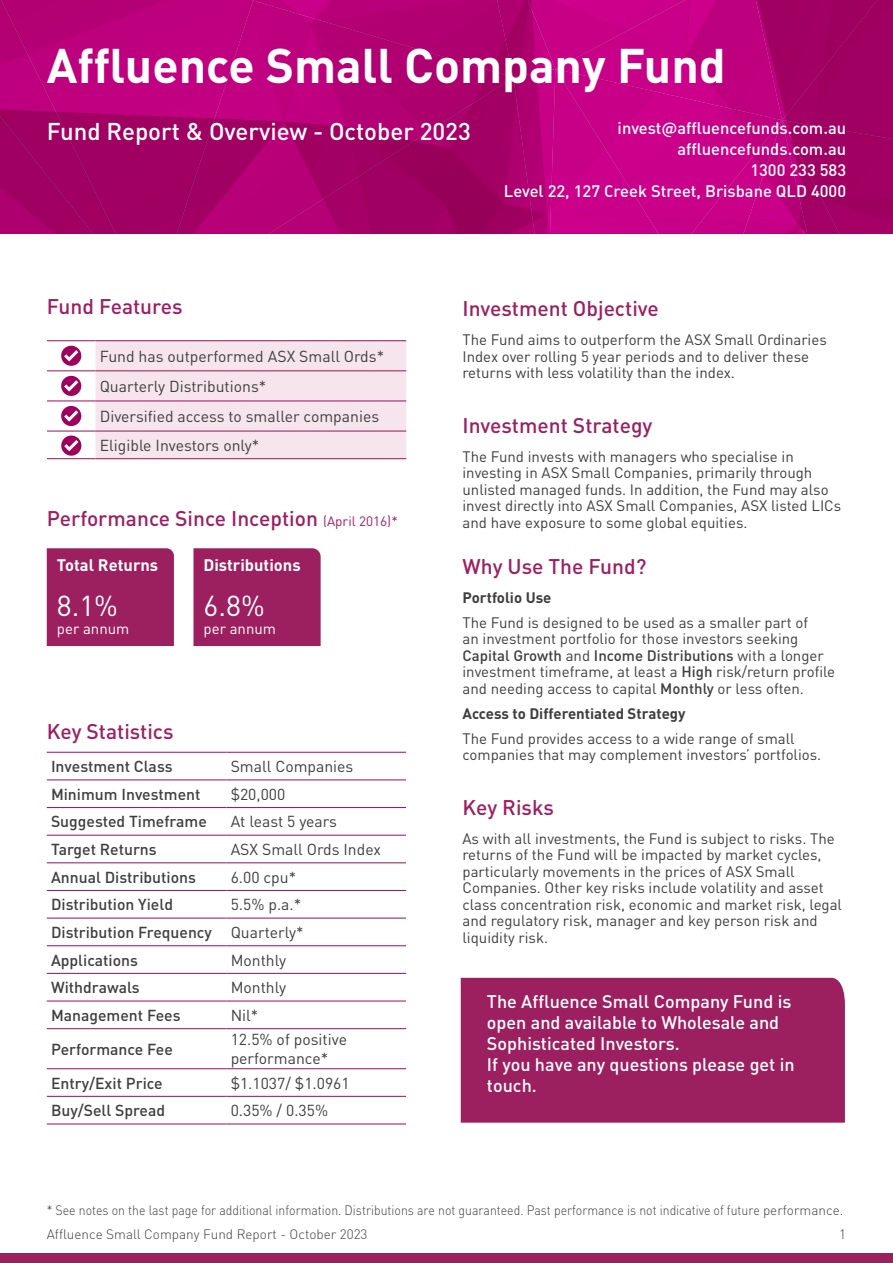
<style>
.page{position:relative;width:893px;height:1263px;background:#fff}
.page>*{position:absolute;margin:0;border:0;box-sizing:border-box;transform-origin:0 0}
.Aff_H1{font:700 48px "DIN Pro";color:#fff}
.Aff_H2{font:28.5px "DIN Pro";color:#fff}
.Aff_H2-2{font:500 24px "DIN Pro";color:#fff}
.Aff_H2-3{font:500 21px "DIN Pro";color:#9c1f60}
.t1{font:500 18px/21px "DIN Pro";color:#fff}
.t2{font:500 16.5px "DIN Pro";color:#fff}
.Aff_body_10_5pt_Black{font:700 16.5px "DIN Pro";color:#fff}
.Aff_body_10_5pt_Black-2{font:15.75px/19.5px "DIN Pro";color:#3e3e3f}
.Aff_body_10_5pt_Black-3{font:500 15.75px "DIN Pro";color:#3e3e3f}
.Aff_body_10_5pt_Black-4{font:15px/16.5px "DIN Pro";color:#3e3e3f}
.Aff_body_10_5pt_Black-5{font:700 15px "DIN Pro";color:#3e3e3f}
.Aff_H2-4{font:15px "DIN Pro";color:#fff}
.t3{font:300 13.5px "DIN Pro";color:#3e3e3f;scale:.91 1}
.t4{font:300 13.5px "DIN Pro";color:#3e3e3f}
.s1{font-weight:400;font-size:13.5px}
.s2{font-weight:500}
</style>
<div class="page">
<div style="left:0;top:1253px;width:893px;height:10px;background:#9c1f60"></div>
<svg style="left:0;top:0;width:893px;height:234px;background:#b30073"></svg>
<div style="left:47px;top:548px;width:127px;height:98px;background:#9c1f60"></div>
<div style="left:193px;top:548px;width:128px;height:98px;background:#9c1f60"></div>
<hr style="left:47px;top:752px;width:179px;height:1px;background:#9c1f60">
<hr style="left:226px;top:752px;width:180px;height:1px;background:#9c1f60">
<hr style="left:47px;top:779px;width:179px;height:1px;background:#9c1f60">
<hr style="left:226px;top:779px;width:180px;height:1px;background:#9c1f60">
<hr style="left:47px;top:807px;width:179px;height:1px;background:#9c1f60">
<hr style="left:226px;top:807px;width:180px;height:1px;background:#9c1f60">
<hr style="left:47px;top:835px;width:179px;height:1px;background:#9c1f60">
<hr style="left:226px;top:835px;width:180px;height:1px;background:#9c1f60">
<hr style="left:47px;top:862px;width:179px;height:1px;background:#9c1f60">
<hr style="left:226px;top:862px;width:180px;height:1px;background:#9c1f60">
<hr style="left:47px;top:890px;width:179px;height:1px;background:#9c1f60">
<hr style="left:226px;top:890px;width:180px;height:1px;background:#9c1f60">
<hr style="left:47px;top:917px;width:179px;height:2px;background:#9c1f60">
<hr style="left:226px;top:917px;width:180px;height:2px;background:#9c1f60">
<hr style="left:47px;top:945px;width:179px;height:1px;background:#9c1f60">
<hr style="left:226px;top:945px;width:180px;height:1px;background:#9c1f60">
<hr style="left:47px;top:973px;width:179px;height:1px;background:#9c1f60">
<hr style="left:226px;top:973px;width:180px;height:1px;background:#9c1f60">
<hr style="left:47px;top:1000px;width:179px;height:1px;background:#9c1f60">
<hr style="left:226px;top:1000px;width:180px;height:1px;background:#9c1f60">
<hr style="left:47px;top:1028px;width:179px;height:1px;background:#9c1f60">
<hr style="left:226px;top:1028px;width:180px;height:1px;background:#9c1f60">
<hr style="left:47px;top:1068px;width:179px;height:1px;background:#9c1f60">
<hr style="left:226px;top:1068px;width:180px;height:1px;background:#9c1f60">
<hr style="left:47px;top:1096px;width:179px;height:1px;background:#9c1f60">
<hr style="left:47px;top:1123px;width:179px;height:1px;background:#9c1f60">
<hr style="left:226px;top:1096px;width:180px;height:1px;background:#9c1f60">
<hr style="left:226px;top:1123px;width:180px;height:1px;background:#9c1f60">
<div style="left:96px;top:341px;width:310px;height:117px;background:#f7e5ed"></div>
<hr style="left:47px;top:340px;width:49px;height:1px;background:#9c1f60">
<hr style="left:96px;top:340px;width:310px;height:1px;background:#9c1f60">
<hr style="left:47px;top:370px;width:49px;height:1px;background:#9c1f60">
<hr style="left:96px;top:370px;width:310px;height:1px;background:#9c1f60">
<hr style="left:47px;top:400px;width:49px;height:1px;background:#9c1f60">
<hr style="left:47px;top:430px;width:49px;height:2px;background:#9c1f60">
<hr style="left:47px;top:458px;width:49px;height:1px;background:#9c1f60">
<hr style="left:96px;top:400px;width:310px;height:1px;background:#9c1f60">
<hr style="left:96px;top:430px;width:310px;height:2px;background:#9c1f60">
<hr style="left:96px;top:458px;width:310px;height:1px;background:#9c1f60">
<svg style="left:61px;top:346px;width:20px;height:20px"></svg>
<svg style="left:61px;top:376px;width:20px;height:20px"></svg>
<svg style="left:61px;top:406px;width:20px;height:20px"></svg>
<svg style="left:61px;top:436px;width:20px;height:20px"></svg>
<div style="left:461px;top:978px;width:384px;height:145px;background:#9c1f60"></div>
<p class="Aff_H1" style="left:47px;top:33px;width:681px">Affluence Small Company Fund</p>
<p class="Aff_H2-2" style="left:47px;top:115px;width:426px">Fund Report &amp; Overview - October 2023</p>
<p class="t2" style="left:618px;top:117px;width:230px">invest@affluencefunds.com.au</p>
<p class="t2" style="left:677px;top:138px;width:170px">affluencefunds.com.au</p>
<p class="t2" style="left:750px;top:159px;width:97px">1300 233 583</p>
<p class="t2" style="left:504px;top:180px;width:344px">Level 22, 127 Creek Street, Brisbane QLD 4000</p>
<p class="Aff_H2-3" style="left:47px;top:292px;width:137px">Fund Features</p>
<p class="Aff_body_10_5pt_Black-2" style="left:100px;top:346px;width:286px">Fund has outperformed ASX Small Ords*</p>
<p class="Aff_body_10_5pt_Black-2" style="left:100px;top:376px;width:168px">Quarterly Distributions*</p>
<p class="Aff_body_10_5pt_Black-2" style="left:100px;top:406px;width:281px">Diversified access to smaller companies</p>
<p class="Aff_body_10_5pt_Black-2" style="left:100px;top:435px;width:161px">Eligible Investors only*</p>
<p class="Aff_H2-3" style="left:47px;top:504px;width:352px">Performance Since Inception <span class="s1">(April 2016)*</span></p>
<p class="Aff_body_10_5pt_Black" style="left:57px;top:554px;width:103px">Total Returns</p>
<p class="Aff_body_10_5pt_Black" style="left:204px;top:554px;width:99px">Distributions</p>
<p class="Aff_H2" style="left:57px;top:587px;width:63px">8.1%</p>
<p class="Aff_H2-4" style="left:57px;top:619px;width:74px">per annum</p>
<p class="Aff_H2" style="left:204px;top:587px;width:63px">6.8%</p>
<p class="Aff_H2-4" style="left:204px;top:619px;width:74px">per annum</p>
<p class="Aff_H2-3" style="left:47px;top:717px;width:128px">Key Statistics</p>
<p class="Aff_body_10_5pt_Black-3" style="left:51px;top:756px;width:123px">Investment Class</p>
<p class="Aff_body_10_5pt_Black-2" style="left:231px;top:756px;width:124px">Small Companies</p>
<p class="Aff_body_10_5pt_Black-3" style="left:51px;top:783px;width:151px">Minimum Investment</p>
<p class="Aff_body_10_5pt_Black-2" style="left:231px;top:784px;width:56px">$20,000</p>
<p class="Aff_body_10_5pt_Black-3" style="left:51px;top:811px;width:157px">Suggested Timeframe</p>
<p class="Aff_body_10_5pt_Black-2" style="left:231px;top:811px;width:108px">At least 5 years</p>
<p class="Aff_body_10_5pt_Black-3" style="left:51px;top:839px;width:107px">Target Returns</p>
<p class="Aff_body_10_5pt_Black-2" style="left:231px;top:839px;width:152px">ASX Small Ords Index</p>
<p class="Aff_body_10_5pt_Black-3" style="left:51px;top:866px;width:146px">Annual Distributions</p>
<p class="Aff_body_10_5pt_Black-2" style="left:231px;top:866px;width:67px">6.00 cpu*</p>
<p class="Aff_body_10_5pt_Black-3" style="left:51px;top:894px;width:124px">Distribution Yield</p>
<p class="Aff_body_10_5pt_Black-2" style="left:231px;top:894px;width:72px">5.5% p.a.*</p>
<p class="Aff_body_10_5pt_Black-3" style="left:51px;top:921px;width:162px">Distribution Frequency</p>
<p class="Aff_body_10_5pt_Black-2" style="left:231px;top:922px;width:74px">Quarterly*</p>
<p class="Aff_body_10_5pt_Black-3" style="left:51px;top:949px;width:89px">Applications</p>
<p class="Aff_body_10_5pt_Black-2" style="left:231px;top:949px;width:57px">Monthly</p>
<p class="Aff_body_10_5pt_Black-3" style="left:51px;top:977px;width:90px">Withdrawals</p>
<p class="Aff_body_10_5pt_Black-2" style="left:231px;top:977px;width:57px">Monthly</p>
<p class="Aff_body_10_5pt_Black-3" style="left:51px;top:1004px;width:131px">Management Fees</p>
<p class="Aff_body_10_5pt_Black-2" style="left:231px;top:1005px;width:29px">Nil*</p>
<p class="Aff_body_10_5pt_Black-3" style="left:51px;top:1038px;width:123px">Performance Fee</p>
<p class="Aff_body_10_5pt_Black-2" style="left:231px;top:1029px;width:118px">12.5% of positive performance*</p>
<p class="Aff_body_10_5pt_Black-3" style="left:51px;top:1072px;width:113px">Entry/Exit Price</p>
<p class="Aff_body_10_5pt_Black-2" style="left:231px;top:1072px;width:121px">$1.1037/ $1.0961</p>
<p class="Aff_body_10_5pt_Black-3" style="left:51px;top:1100px;width:116px">Buy/Sell Spread</p>
<p class="Aff_body_10_5pt_Black-2" style="left:231px;top:1100px;width:99px">0.35% / 0.35%</p>
<p class="Aff_H2-3" style="left:462px;top:294px;width:198px">Investment Objective</p>
<p class="Aff_body_10_5pt_Black-4" style="left:462px;top:331px;width:366px">The Fund aims to outperform the ASX Small Ordinaries<br>Index over rolling 5 year periods and to deliver these returns with less volatility than the index.</p>
<p class="Aff_H2-3" style="left:462px;top:411px;width:191px">Investment Strategy</p>
<p class="Aff_body_10_5pt_Black-4" style="left:462px;top:447px;width:380px">The Fund invests with managers who specialise in investing in ASX Small Companies, primarily through unlisted managed funds. In addition, the Fund may also invest directly into ASX Small Companies, ASX listed LICs and have exposure to some global equities.</p>
<p class="Aff_H2-3" style="left:462px;top:552px;width:185px">Why Use The Fund?</p>
<p class="Aff_body_10_5pt_Black-5" style="left:462px;top:587px;width:90px">Portfolio Use</p>
<p class="Aff_body_10_5pt_Black-4" style="left:462px;top:613px;width:374px">The Fund is designed to be used as a smaller part of<br>an investment portfolio for those investors seeking <span class="s2">Capital Growth</span> and <span class="s2">Income Distributions</span> with a longer investment timeframe, at least a <span class="s2">High</span> risk/return profile and needing access to capital <span class="s2">Monthly</span> or less often.</p>
<p class="Aff_body_10_5pt_Black-5" style="left:462px;top:703px;width:225px">Access to Differentiated Strategy</p>
<p class="Aff_body_10_5pt_Black-4" style="left:462px;top:729px;width:360px">The Fund provides access to a wide range of small companies that may complement investors’ portfolios.</p>
<p class="Aff_H2-3" style="left:462px;top:793px;width:93px">Key Risks</p>
<p class="Aff_body_10_5pt_Black-4" style="left:462px;top:830px;width:381px">As with all investments, the Fund is subject to risks. The returns of the Fund will be impacted by market cycles, particularly movements in the prices of ASX Small Companies. Other key risks include volatility and asset class concentration risk, economic and market risk, legal and regulatory risk, manager and key person risk and liquidity risk.</p>
<p class="t1" style="left:487px;top:990px;width:306px">The Affluence Small Company Fund is open and available to Wholesale and<br>Sophisticated Investors.</p>
<p class="t1" style="left:487px;top:1053px;width:309px">If you have any questions please get in touch.</p>
<p class="t3" style="left:47px;top:1201px;width:877px">* See notes on the last page for additional information. Distributions are not guaranteed. Past performance is not indicative of future performance.</p>
<p class="t4" style="left:47px;top:1225px;width:322px">Affluence Small Company Fund Report - October 2023</p>
<p class="t4" style="left:839px;top:1225px;width:8px">1</p>
</div>
